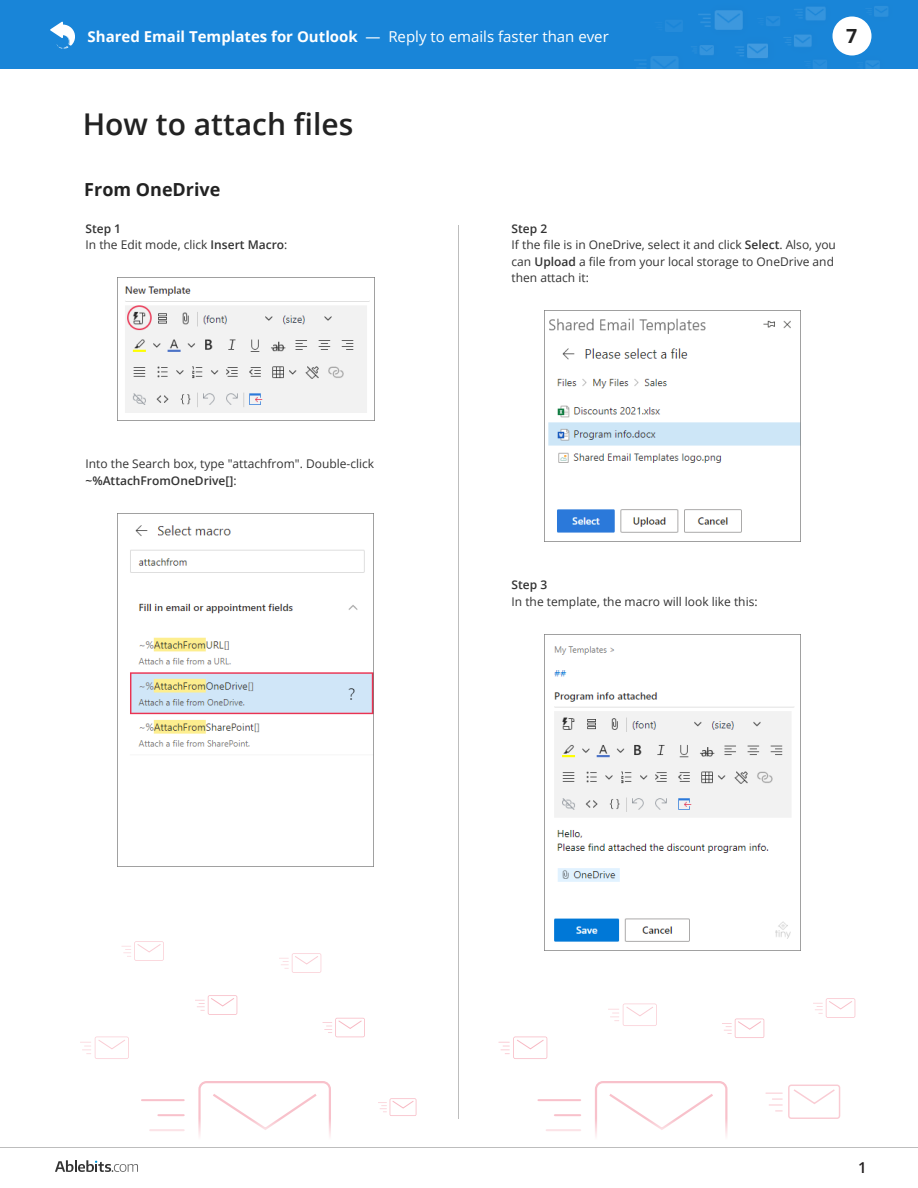
<style>
.page{position:relative;width:918px;height:1188px;background:#fff}
.page>*{position:absolute;margin:0;border:0;box-sizing:border-box;transform-origin:0 0}
.t1{font:600 30px "Open Sans";color:#222}
.t2{font:700 19.5px "Open Sans";color:#222}
.t3{font:700 18px "Open Sans";color:#222}
.t4{font:700 15px "Open Sans";color:#fff}
.t5{font:600 15px "Open Sans";color:#231f20}
.t6{font:12px/16.5px "Open Sans";color:#333}
.t7{font:600 12px "Open Sans";color:#333}
.s1{font-weight:400}
.s2{font-weight:600}
</style>
<div class="page">
<svg style="left:722px;top:1019px;width:42px;height:19px"></svg>
<svg style="left:608px;top:1004px;width:49px;height:22px"></svg>
<svg style="left:765px;top:1085px;width:75px;height:34px"></svg>
<hr style="left:537px;top:1099px;width:44px;height:2px;background:#ea3251">
<hr style="left:554px;top:1114px;width:27px;height:2px;background:#ea3251">
<svg style="left:595px;top:1081px;width:132px;height:37px"></svg>
<svg style="left:498px;top:1037px;width:49px;height:22px"></svg>
<svg style="left:813px;top:998px;width:42px;height:20px"></svg>
<hr style="left:141px;top:1099px;width:44px;height:2px;background:#ea3251">
<hr style="left:157px;top:1114px;width:28px;height:2px;background:#ea3251">
<svg style="left:198px;top:1081px;width:133px;height:37px"></svg>
<svg style="left:378px;top:1098px;width:38px;height:18px"></svg>
<svg style="left:80px;top:1037px;width:49px;height:22px"></svg>
<svg style="left:195px;top:995px;width:42px;height:20px"></svg>
<svg style="left:322px;top:1018px;width:43px;height:19px"></svg>
<div style="left:0;top:0;width:918px;height:69px;background:#1985d8"></div>
<svg style="left:50px;top:22px;width:25px;height:27px"></svg>
<img style="left:634px;top:6px;width:254px;height:63px">
<div style="left:832px;top:16px;width:40px;height:40px;background:#fff;border-radius:50%"></div>
<svg style="left:55px;top:1160px;width:83px;height:12px"></svg>
<hr style="left:0;top:1147px;width:918px;height:1px;background:#bdbdbd">
<hr style="left:458px;top:225px;width:1px;height:894px;background:#bdbdbd">
<img style="left:117px;top:278px;width:253px;height:142px">
<img style="left:117px;top:513px;width:256px;height:354px">
<svg style="left:121px;top:941px;width:43px;height:20px"></svg>
<svg style="left:279px;top:953px;width:42px;height:20px"></svg>
<img style="left:544px;top:311px;width:256px;height:230px">
<img style="left:544px;top:634px;width:256px;height:317px">
<p class="t4" style="left:88px;top:26px;width:523px">Shared Email Templates for Outlook <span class="s1">— Reply to emails faster than ever</span></p>
<h2 class="t2" style="left:846px;top:22px;width:13px">7</h2>
<h1 class="t1" style="left:83px;top:103px;width:272px">How to attach files</h1>
<h3 class="t3" style="left:84px;top:177px;width:138px">From OneDrive</h3>
<p class="t6" style="left:86px;top:220px;width:203px"><span class="s2">Step 1<br></span>In the Edit mode, click <span class="s2">Insert Macro</span>:</p>
<p class="t6" style="left:512px;top:220px;width:326px"><span class="s2">Step 2<br></span>If the file is in OneDrive, select it and click <span class="s2">Select</span>. Also, you can <span class="s2">Upload</span> a file from your local storage to OneDrive and then attach it:</p>
<p class="t6" style="left:86px;top:455px;width:290px">Into the Search box, type "attachfrom". Double-click <span class="s2">~%AttachFromOneDrive[]</span>:</p>
<p class="t7" style="left:512px;top:577px;width:37px">Step 3</p>
<p class="t6" style="left:512px;top:593px;width:248px">In the template, the macro will look like this:</p>
<p class="t5" style="left:858px;top:1158px;width:10px">1</p>
</div>
